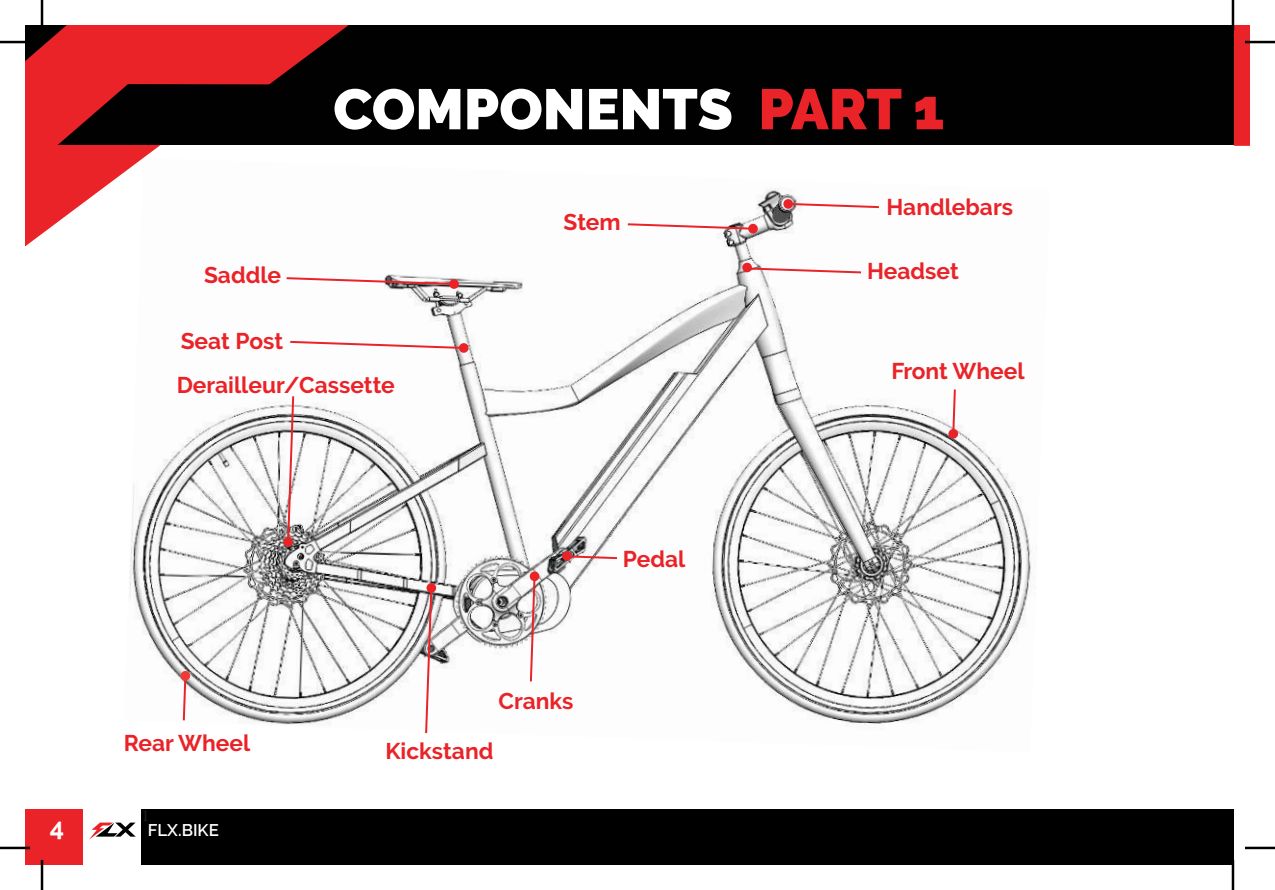
<style>
.page{position:relative;width:1275px;height:890px;background:#fff}
.page>*{position:absolute;margin:0;border:0;box-sizing:border-box;transform-origin:0 0}
.t1{font:900 56.8px "Raleway";color:#fff}
.t2{font:700 25.2px "Raleway";color:#fff}
.t3{font:700 22.8px "Raleway";color:#ea2328}
.t4{font:600 16.8px "Raleway";color:#fff}
.t5{font:16.8px "Minion Pro";color:#221e1f}
.s1{color:#ea2328}
</style>
<div class="page">
<div style="left:25px;top:808px;width:58px;height:56px;background:#ea2328"></div>
<div style="left:25px;top:25px;width:1225px;height:120px;background:#010102"></div>
<svg style="left:25px;top:25px;width:324px;height:222px;fill:#ea2328"></svg>
<div style="left:141px;top:808px;width:1092px;height:56px;background:#010000"></div>
<svg style="left:89px;top:822px;width:47px;height:17px"></svg>
<svg style="left:1233px;top:25px;width:17px;height:121px;background:#dd2126"></svg>
<img style="left:124px;top:158px;width:907px;height:568px">
<svg style="left:286px;top:394px;width:9px;height:149px"></svg>
<div style="left:283px;top:536px;width:10px;height:10px;background:#ea2328;border-radius:50%"></div>
<svg style="left:288px;top:339px;width:178px;height:11px"></svg>
<svg style="left:284px;top:276px;width:172px;height:10px"></svg>
<svg style="left:626px;top:222px;width:129px;height:9px"></svg>
<svg style="left:745px;top:266px;width:118px;height:8px"></svg>
<svg style="left:790px;top:202px;width:91px;height:7px"></svg>
<svg style="left:951px;top:387px;width:6px;height:42px"></svg>
<svg style="left:569px;top:554px;width:50px;height:6px"></svg>
<svg style="left:529px;top:578px;width:7px;height:105px"></svg>
<svg style="left:424px;top:585px;width:9px;height:149px"></svg>
<svg style="left:182px;top:679px;width:5px;height:43px"></svg>
<div style="left:459px;top:343px;width:10px;height:10px;background:#ea2328;border-radius:50%"></div>
<div style="left:449px;top:279px;width:10px;height:10px;background:#ea2328;border-radius:50%"></div>
<div style="left:742px;top:262px;width:10px;height:10px;background:#ea2328;border-radius:50%"></div>
<div style="left:748px;top:224px;width:10px;height:9px;background:#ea2328;border-radius:50%"></div>
<div style="left:783px;top:199px;width:10px;height:10px;background:#ea2328;border-radius:50%"></div>
<svg style="left:562px;top:550px;width:10px;height:10px"></svg>
<div style="left:529px;top:571px;width:10px;height:10px;background:#ea2328;border-radius:50%"></div>
<svg style="left:426px;top:582px;width:10px;height:10px"></svg>
<svg style="left:180px;top:670px;width:10px;height:10px"></svg>
<svg style="left:948px;top:428px;width:10px;height:10px"></svg>
<hr style="left:0;top:41px;width:30px;height:2px;background:#000">
<hr style="left:1245px;top:41px;width:30px;height:2px;background:#000">
<hr style="left:0;top:846px;width:30px;height:2px;background:#000">
<hr style="left:1245px;top:846px;width:30px;height:2px;background:#000">
<hr style="left:41px;top:0;width:2px;height:30px;background:#000">
<hr style="left:41px;top:859px;width:2px;height:30px;background:#000">
<hr style="left:1231px;top:0;width:3px;height:30px;background:#000">
<hr style="left:1231px;top:859px;width:3px;height:30px;background:#000">
<h1 class="t1" style="left:333px;top:85px;width:612px">COMPONENTS <span class="s1">PART 1</span></h1>
<p class="t3" style="left:204px;top:266px;width:79px">Saddle</p>
<p class="t3" style="left:181px;top:331px;width:104px">Seat Post</p>
<p class="t3" style="left:177px;top:376px;width:219px">Derailleur/Cassette</p>
<p class="t3" style="left:563px;top:213px;width:58px">Stem</p>
<p class="t3" style="left:498px;top:691px;width:76px">Cranks</p>
<p class="t3" style="left:623px;top:549px;width:64px">Pedal</p>
<p class="t3" style="left:124px;top:733px;width:128px">Rear Wheel</p>
<p class="t3" style="left:385px;top:741px;width:109px">Kickstand</p>
<p class="t5" style="left:141px;top:805px;width:10px">1</p>
<p class="t2" style="left:50px;top:816px;width:16px">4</p>
<p class="t4" style="left:148px;top:819px;width:73px">FLX.BIKE</p>
<p class="t3" style="left:886px;top:198px;width:128px">Handlebars</p>
<p class="t3" style="left:867px;top:262px;width:93px">Headset</p>
<p class="t3" style="left:891px;top:361px;width:135px">Front Wheel</p>
</div>
